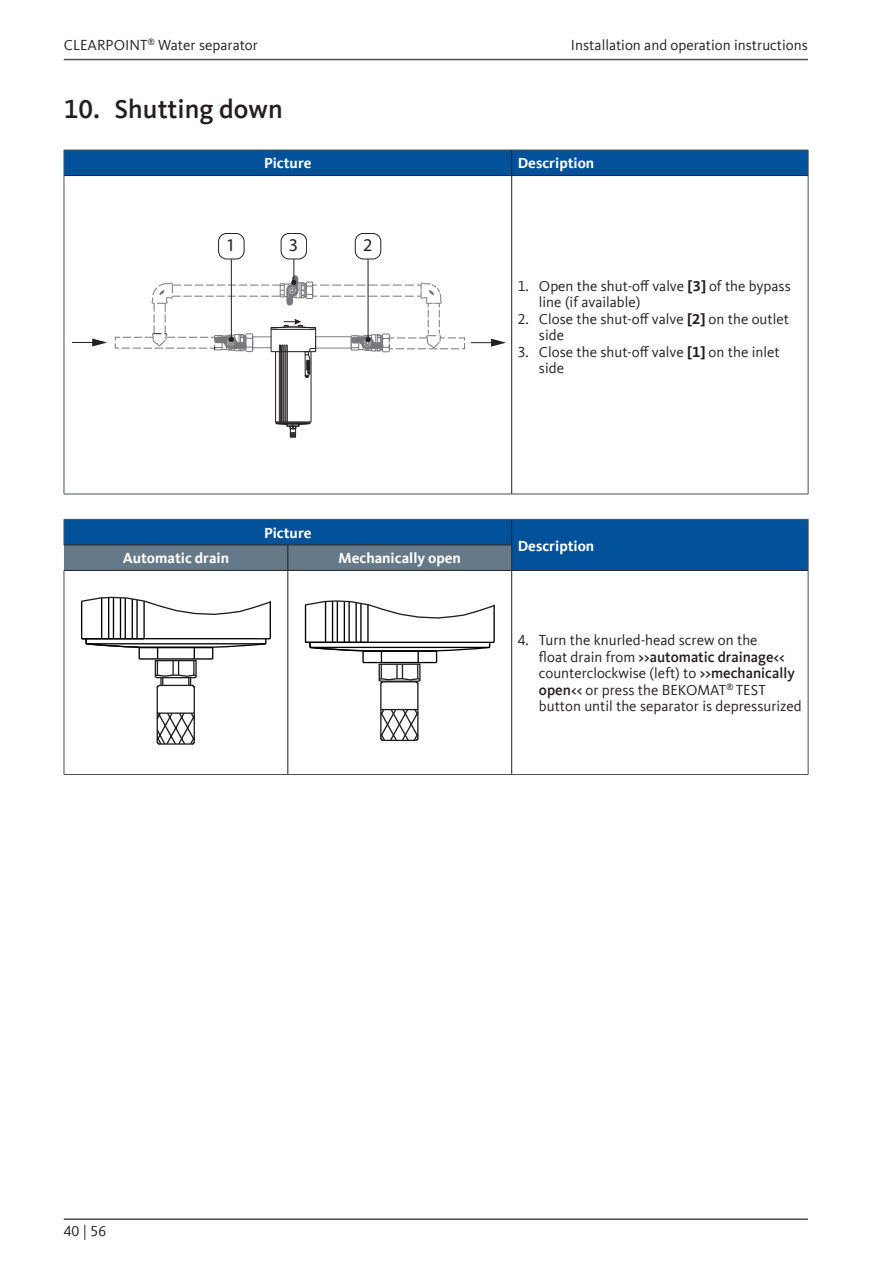
<style>
.page{position:relative;width:893px;height:1263px;background:#fff}
.page>*{position:absolute;margin:0;border:0;box-sizing:border-box;transform-origin:0 0}
.t1{font:500 27px "Kievit Offc Pro";color:#231f20}
.t2{font:18px "Myriad Pro";color:#231f20}
.t3{font:15px/16.5px "Kievit Offc Pro";color:#231f20}
.Register_Länderkürze{font:700 15px "Kievit Offc Pro";color:#fff}
.s1{font-weight:700}
.s2{font-weight:500}
</style>
<div class="page">
<hr style="left:64px;top:59px;width:744px;height:1px;background:#47515c">
<hr style="left:64px;top:1218px;width:744px;height:2px;background:#47515c">
<hr style="left:64px;top:176px;width:1px;height:318px;background:#47515c">
<hr style="left:808px;top:176px;width:1px;height:318px;background:#47515c">
<hr style="left:64px;top:494px;width:448px;height:1px;background:#47515c">
<hr style="left:512px;top:494px;width:296px;height:1px;background:#47515c">
<div style="left:64px;top:150px;width:745px;height:26px;background:#01519b"></div>
<hr style="left:64px;top:175px;width:448px;height:1px;background:#231f20">
<hr style="left:512px;top:175px;width:296px;height:1px;background:#231f20">
<hr style="left:511px;top:176px;width:1px;height:318px;background:#231f20">
<svg style="left:72px;top:338px;width:35px;height:8px"></svg>
<svg style="left:471px;top:339px;width:35px;height:8px"></svg>
<hr style="left:285px;top:352px;width:1px;height:70px;background:#231f20">
<hr style="left:280px;top:352px;width:1px;height:70px;background:#231f20">
<hr style="left:287px;top:352px;width:1px;height:70px;background:#231f20">
<hr style="left:279px;top:352px;width:1px;height:70px;background:#231f20">
<hr style="left:283px;top:352px;width:1px;height:70px;background:#231f20">
<hr style="left:286px;top:352px;width:1px;height:70px;background:#231f20">
<hr style="left:281px;top:352px;width:1px;height:70px;background:#231f20">
<hr style="left:275px;top:352px;width:1px;height:70px;background:#231f20">
<hr style="left:311px;top:352px;width:1px;height:70px;background:#231f20">
<svg style="left:276px;top:422px;width:35px;height:16px"></svg>
<hr style="left:276px;top:423px;width:34px;height:1px;background:#231f20">
<div style="left:218px;top:233px;width:26px;height:26px;border:1px solid #231f20;border-radius:8px"></div>
<div style="left:281px;top:233px;width:26px;height:26px;border:1px solid #231f20;border-radius:8px"></div>
<svg style="left:115px;top:259px;width:350px;height:119px"></svg>
<div style="left:355px;top:233px;width:26px;height:26px;border:1px solid #231f20;border-radius:8px"></div>
<hr style="left:64px;top:570px;width:224px;height:1px;background:#231f20">
<hr style="left:288px;top:570px;width:224px;height:1px;background:#231f20">
<hr style="left:64px;top:571px;width:1px;height:203px;background:#47515c">
<hr style="left:808px;top:570px;width:1px;height:204px;background:#47515c">
<hr style="left:64px;top:774px;width:224px;height:1px;background:#47515c">
<hr style="left:288px;top:774px;width:224px;height:1px;background:#47515c">
<hr style="left:512px;top:774px;width:296px;height:1px;background:#47515c">
<svg style="left:64px;top:519px;width:745px;height:51px;background:#205c92"></svg>
<hr style="left:288px;top:571px;width:1px;height:203px;background:#231f20">
<hr style="left:512px;top:570px;width:296px;height:1px;background:#231f20">
<hr style="left:511px;top:571px;width:1px;height:203px;background:#231f20">
<hr style="left:108px;top:597px;width:1px;height:42px;background:#000002">
<hr style="left:132px;top:599px;width:1px;height:40px;background:#000002">
<hr style="left:143px;top:601px;width:2px;height:38px;background:#000002">
<hr style="left:120px;top:598px;width:1px;height:41px;background:#000002">
<hr style="left:270px;top:601px;width:1px;height:38px;background:#000002">
<hr style="left:81px;top:601px;width:1px;height:38px;background:#000002">
<hr style="left:101px;top:597px;width:1px;height:42px;background:#000002">
<hr style="left:125px;top:598px;width:1px;height:41px;background:#000002">
<hr style="left:136px;top:600px;width:2px;height:39px;background:#000002">
<hr style="left:113px;top:597px;width:1px;height:42px;background:#000002">
<svg style="left:81px;top:596px;width:190px;height:20px"></svg>
<hr style="left:194px;top:688px;width:1px;height:53px;background:#231f20">
<hr style="left:157px;top:688px;width:1px;height:53px;background:#231f20">
<svg style="left:156px;top:711px;width:39px;height:34px"></svg>
<svg style="left:82px;top:638px;width:188px;height:51px"></svg>
<hr style="left:332px;top:601px;width:1px;height:41px;background:#000002">
<hr style="left:355px;top:603px;width:2px;height:39px;background:#000002">
<hr style="left:367px;top:605px;width:2px;height:37px;background:#000002">
<hr style="left:344px;top:601px;width:1px;height:41px;background:#000002">
<hr style="left:493px;top:605px;width:2px;height:37px;background:#000002">
<hr style="left:305px;top:605px;width:1px;height:37px;background:#000002">
<hr style="left:325px;top:601px;width:1px;height:41px;background:#000002">
<hr style="left:348px;top:601px;width:2px;height:41px;background:#000002">
<hr style="left:360px;top:603px;width:2px;height:39px;background:#000002">
<hr style="left:337px;top:601px;width:1px;height:41px;background:#000002">
<svg style="left:304px;top:600px;width:191px;height:19px"></svg>
<hr style="left:417px;top:684px;width:1px;height:54px;background:#231f20">
<hr style="left:380px;top:684px;width:1px;height:54px;background:#231f20">
<svg style="left:380px;top:708px;width:39px;height:34px"></svg>
<svg style="left:305px;top:641px;width:189px;height:45px"></svg>
<p class="t3" style="left:64px;top:37px;width:196px">CLEARPOINT<sup>®</sup> Water separator</p>
<p class="t3" style="left:571px;top:37px;width:238px">Installation and operation instructions</p>
<p class="t1" style="left:64px;top:93px;width:220px">10. Shutting down</p>
<p class="Register_Länderkürze" style="left:264px;top:154px;width:49px">Picture</p>
<p class="Register_Länderkürze" style="left:518px;top:154px;width:78px">Description</p>
<p class="t2" style="left:226px;top:234px;width:11px">1</p>
<p class="t2" style="left:289px;top:234px;width:11px">3</p>
<p class="t2" style="left:363px;top:234px;width:11px">2</p>
<p class="t3" style="left:539px;top:278px;width:253px;text-indent:-21px">1. Open the shut-off valve <span class="s1">[3]</span> of the bypass line (if available)</p>
<p class="t3" style="left:539px;top:311px;width:251px;text-indent:-21px">2. Close the shut-off valve <span class="s1">[2]</span> on the outlet side</p>
<p class="t3" style="left:539px;top:344px;width:242px;text-indent:-21px">3. Close the shut-off valve <span class="s1">[1]</span> on the inlet side</p>
<p class="Register_Länderkürze" style="left:264px;top:524px;width:49px">Picture</p>
<p class="Register_Länderkürze" style="left:123px;top:549px;width:108px">Automatic drain</p>
<p class="Register_Länderkürze" style="left:339px;top:549px;width:124px">Mechanically open</p>
<p class="Register_Länderkürze" style="left:518px;top:537px;width:78px">Description</p>
<p class="t3" style="left:539px;top:632px;width:264px;text-indent:-21px">4. Turn the knurled-head screw on the<br>float drain from <span class="s2">&gt;&gt;automatic drainage&lt;&lt; </span>counterclockwise (left) to <span class="s2">&gt;&gt;mechanically open&lt;&lt;</span> or press the BEKOMAT<sup>®</sup> TEST button until the separator is depressurized</p>
<p class="t3" style="left:64px;top:1223px;width:44px">40 | 56</p>
</div>
